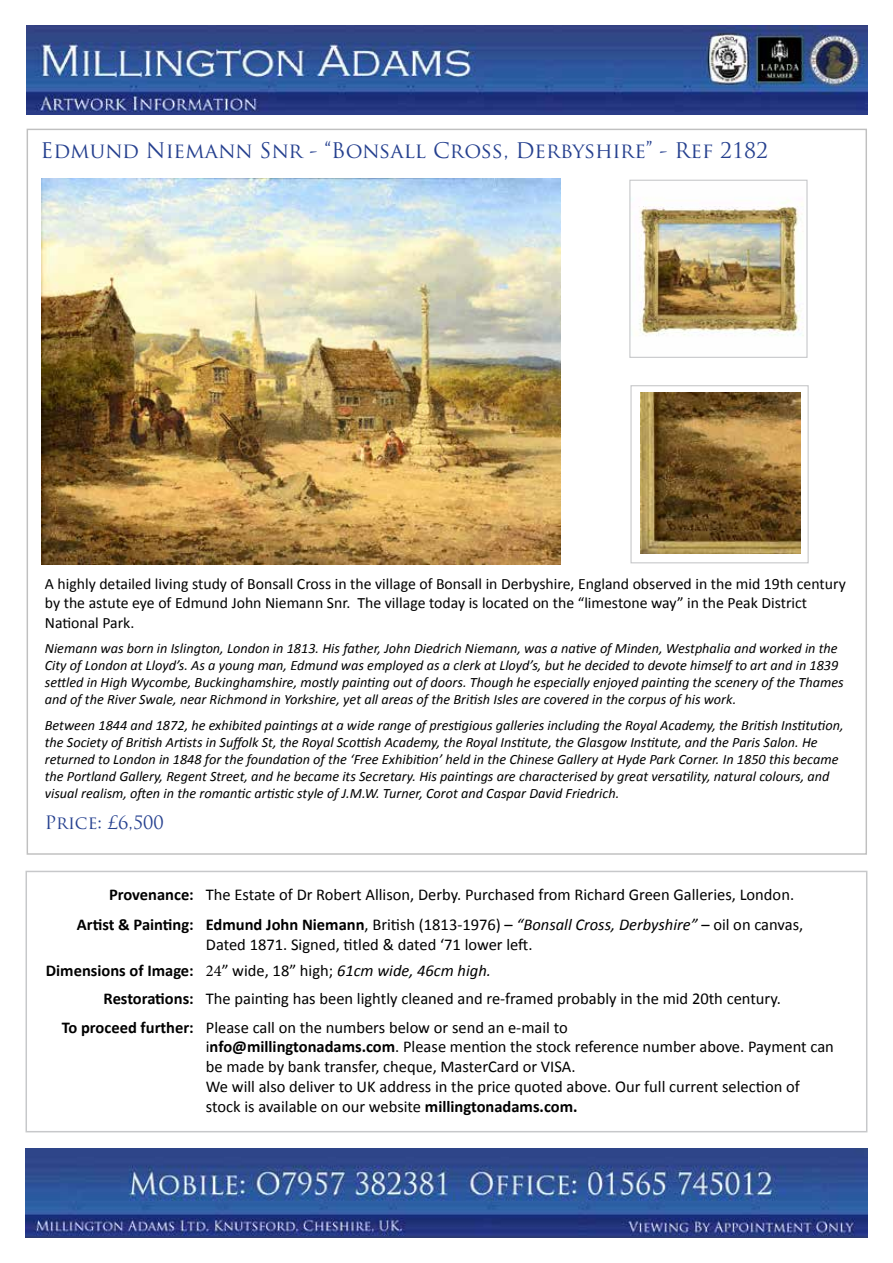
<style>
.page{position:relative;width:893px;height:1263px;background:#fff}
.page>*{position:absolute;margin:0;border:0;box-sizing:border-box;transform-origin:0 0}
.t1{font:21px "Trajan Pro";color:#25408f}
.t2{font:18px "Trajan Pro";color:#25408f}
.t3{font:16.5px/19.8px "Calibri";color:#000}
.t4{font:15.75px/19.4px "Calibri";color:#000}
.t5{font:italic 14.25px/17.1px "Calibri";color:#000}
.s1{font-weight:700}
.s2{font-style:italic}
.s3{font-family:"Minion Pro"}
</style>
<div class="page">
<img style="left:631px;top:198px;width:173px;height:138px">
<img style="left:26px;top:1149px;width:842px;height:88px">
<div style="left:630px;top:385px;width:179px;height:178px;border:1px solid #c7c8ca"></div>
<div style="left:26px;top:871px;width:841px;height:261px;border:2px solid #c7c8ca"></div>
<img style="left:27px;top:26px;width:840px;height:88px">
<div style="left:629px;top:180px;width:178px;height:178px;border:1px solid #c7c8ca"></div>
<img style="left:42px;top:179px;width:518px;height:385px">
<img style="left:640px;top:393px;width:161px;height:160px">
<h1 class="t1" style="left:41px;top:138px;width:729px">Edmund Niemann Snr - “Bonsall Cross, Derbyshire” - Ref 2182</h1>
<p class="t4" style="left:45px;top:574px;width:802px">A highly detailed living study of Bonsall Cross in the village of Bonsall in Derbyshire, England observed in the mid 19th century by the astute eye of Edmund John Niemann Snr. The village today is located on the “limestone way” in the Peak District<br>National Park.</p>
<p class="t5" style="left:45px;top:639px;width:800px">Niemann was born in Islington, London in 1813. His father, John Diedrich Niemann, was a native of Minden, Westphalia and worked in the City of London at Lloyd’s. As a young man, Edmund was employed as a clerk at Lloyd’s, but he decided to devote himself to art and in 1839 settled in High Wycombe, Buckinghamshire, mostly painting out of doors. Though he especially enjoyed painting the scenery of the Thames and of the River Swale, near Richmond in Yorkshire, yet all areas of the British Isles are covered in the corpus of his work.</p>
<p class="t5" style="left:45px;top:716px;width:800px">Between 1844 and 1872, he exhibited paintings at a wide range of prestigious galleries including the Royal Academy, the British Institution, the Society of British Artists in Suffolk St, the Royal Scottish Academy, the Royal Institute, the Glasgow Institute, and the Paris Salon. He returned to London in 1848 for the foundation of the ‘Free Exhibition’ held in the Chinese Gallery at Hyde Park Corner. In 1850 this became the Portland Gallery, Regent Street, and he became its Secretary. His paintings are characterised by great versatility, natural colours, and visual realism, often in the romantic artistic style of J.M.W. Turner, Corot and Caspar David Friedrich.</p>
<p class="t2" style="left:45px;top:811px;width:121px">Price: £6,500</p>
<p class="t3" style="left:77px;top:879px;width:728px;line-height:30.8px;text-indent:32px"><span class="s1">Provenance:</span> The Estate of Dr Robert Allison, Derby. Purchased from Richard Green Galleries, London.<br><span class="s1">Artist &amp; Painting: Edmund John Niemann</span>, British (1813-1976) – <span class="s2">“Bonsall Cross, Derbyshire”</span> – oil on canvas,</p>
<p class="t3" style="left:46px;top:932px;width:488px;line-height:25.5px;text-indent:160px">Dated 1871. Signed, titled &amp; dated ‘71 lower left.<br><span class="s1">Dimensions of Image:</span> <span class="s3">24</span>” wide, 18” high; <span class="s2">61cm wide, 46cm high.</span></p>
<p class="t3" style="left:62px;top:984px;width:721px;line-height:28.7px;text-indent:42px"><span class="s1">Restorations:</span> The painting has been lightly cleaned and re-framed probably in the mid 20th century.<br><span class="s1">To proceed further:</span> Please call on the numbers below or send an e-mail to</p>
<p class="t3" style="left:206px;top:1037px;width:629px">i<span class="s1">nfo@millingtonadams.com</span>. Please mention the stock reference number above. Payment can be made by bank transfer, cheque, MasterCard or VISA.<br>We will also deliver to UK address in the price quoted above. Our full current selection of stock is available on our website <span class="s1">millingtonadams.com.</span></p>
</div>
